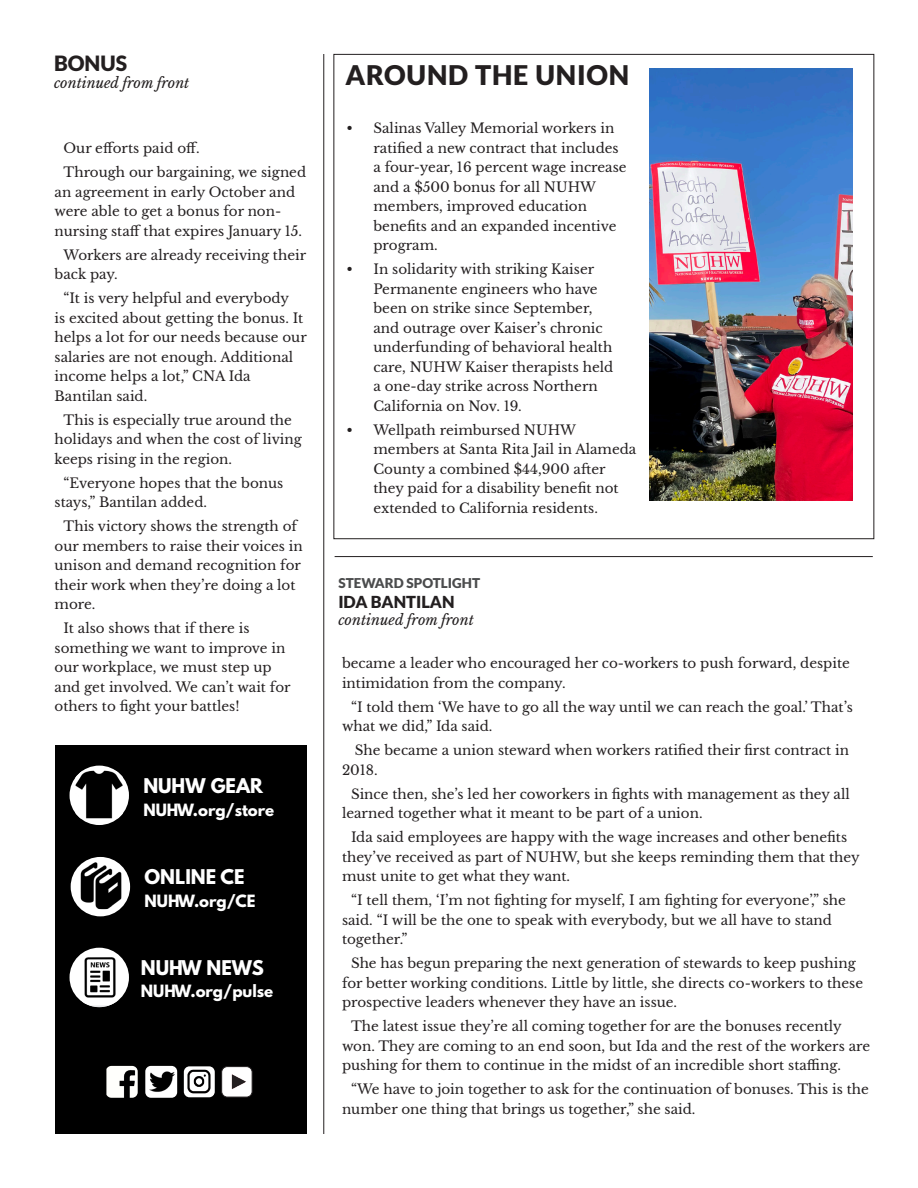
<style>
.page{position:relative;width:918px;height:1188px;background:#fff}
.page>*{position:absolute;margin:0;border:0;box-sizing:border-box;transform-origin:0 0}
.t1{font:900 27px "Lato";letter-spacing:.03em;color:#231f20}
.t2{font:900 21px "Lato";color:#231f20}
.t3{font:700 18px "League Spartan";color:#fff}
.t4{font:900 16.5px "Lato";color:#231f20}
.t5{font:700 15px "League Spartan";color:#fff}
.t6{font:italic 14.25px "Libre Baskerville";color:#231f20}
.t7{font:13.5px/19.5px "Libre Baskerville";color:#231f20}
.t8{font:900 13.5px "Lato";color:#4b4c4d}
</style>
<div class="page">
<hr style="left:323px;top:54px;width:1px;height:1080px;background:#231f20">
<hr style="left:335px;top:556px;width:538px;height:1px;background:#231f20">
<img style="left:650px;top:69px;width:203px;height:431px">
<div style="left:55px;top:745px;width:252px;height:389px;background:#000"></div>
<div style="left:71px;top:857px;width:59px;height:59px;background:#fff;border-radius:50%"></div>
<img style="left:78px;top:862px;width:47px;height:47px">
<div style="left:70px;top:948px;width:59px;height:59px;background:#fff;border-radius:50%"></div>
<img style="left:82px;top:957px;width:36px;height:50px">
<div style="left:70px;top:766px;width:59px;height:59px;background:#fff;border-radius:50%"></div>
<img style="left:75px;top:771px;width:48px;height:47px">
<img style="left:106px;top:1066px;width:32px;height:32px">
<div style="left:145px;top:1066px;width:32px;height:32px;background:#fff;border-radius:6px"></div>
<img style="left:150px;top:1071px;width:24px;height:21px">
<img style="left:184px;top:1066px;width:31px;height:31px">
<img style="left:223px;top:1067px;width:29px;height:30px">
<div style="left:221px;top:1066px;width:31px;height:31px;border:1px solid #231f20;border-radius:6px"></div>
<p class="t2" style="left:54px;top:51px;width:75px">BONUS</p>
<p class="t6" style="left:54px;top:74px;width:137px">continued from front</p>
<p class="t7" style="left:64px;top:139px;width:138px">Our efforts paid off.</p>
<p class="t7" style="left:55px;top:163px;width:253px;text-indent:9px">Through our bargaining, we signed an agreement in early October and were able to get a bonus for non&shy;nursing staff that expires January 15.</p>
<p class="t7" style="left:55px;top:245px;width:253px;text-indent:9px">Workers are already receiving their back pay.</p>
<p class="t7" style="left:55px;top:289px;width:254px;text-indent:9px">“It is very helpful and everybody<br>is excited about getting the bonus. It helps a lot for our needs because our salaries are not enough. Additional income helps a lot,” CNA Ida<br>Bantilan said.</p>
<p class="t7" style="left:55px;top:410px;width:249px;text-indent:9px">This is especially true around the holidays and when the cost of living keeps rising in the region.</p>
<p class="t7" style="left:55px;top:473px;width:230px;text-indent:9px">“Everyone hopes that the bonus stays,” Bantilan added.</p>
<p class="t7" style="left:55px;top:517px;width:250px;text-indent:9px">This victory shows the strength of our members to raise their voices in unison and demand recognition for their work when they’re doing a lot more.</p>
<p class="t7" style="left:55px;top:619px;width:238px;text-indent:9px">It also shows that if there is something we want to improve in our workplace, we must step up and get involved. We can’t wait for others to fight your battles!</p>
<p class="t3" style="left:143px;top:772px;width:121px">NUHW GEAR</p>
<p class="t5" style="left:143px;top:798px;width:132px">NUHW.org/store</p>
<p class="t3" style="left:145px;top:863px;width:102px">ONLINE CE</p>
<p class="t5" style="left:145px;top:889px;width:112px">NUHW.org/CE</p>
<p class="t3" style="left:141px;top:953px;width:125px">NUHW NEWS</p>
<p class="t5" style="left:141px;top:979px;width:134px">NUHW.org/pulse</p>
<p class="t1" style="left:345px;top:60px;width:285px">AROUND THE UNION</p>
<p class="t7" style="left:373px;top:119px;width:255px;text-indent:-27px">• Salinas Valley Memorial workers in ratified a new contract that includes a four-year, 16 percent wage increase and a $500 bonus for all NUHW members, improved education benefits and an expanded incentive program.</p>
<p class="t7" style="left:373px;top:260px;width:241px;text-indent:-27px">• In solidarity with striking Kaiser<br>Permanente engineers who have been on strike since September, and outrage over Kaiser’s chronic underfunding of behavioral health care, NUHW Kaiser therapists held a one-day strike across Northern<br>California on Nov. 19.</p>
<p class="t7" style="left:373px;top:420px;width:264px;text-indent:-27px">• Wellpath reimbursed NUHW members at Santa Rita Jail in Alameda County a combined $44,900 after they paid for a disability benefit not extended to California residents.</p>
<p class="t8" style="left:338px;top:575px;width:143px">STEWARD SPOTLIGHT</p>
<p class="t4" style="left:338px;top:592px;width:118px">IDA BANTILAN</p>
<p class="t6" style="left:338px;top:611px;width:137px">continued from front</p>
<p class="t7" style="left:342px;top:654px;width:509px">became a leader who encouraged her co-workers to push forward, despite intimidation from the company.</p>
<p class="t7" style="left:342px;top:697px;width:513px;text-indent:9px">“I told them ‘We have to go all the way until we can reach the goal.’ That’s what we did,” Ida said.</p>
<p class="t7" style="left:342px;top:741px;width:509px;text-indent:13px">She became a union steward when workers ratified their first contract in<br>2018.</p>
<p class="t7" style="left:342px;top:784px;width:509px;text-indent:9px">Since then, she’s led her coworkers in fights with management as they all learned together what it meant to be part of a union.</p>
<p class="t7" style="left:342px;top:828px;width:519px;text-indent:9px">Ida said employees are happy with the wage increases and other benefits they’ve received as part of NUHW, but she keeps reminding them that they must unite to get what they want.</p>
<p class="t7" style="left:342px;top:891px;width:505px;text-indent:9px">“I tell them, ‘I’m not fighting for myself, I am fighting for everyone’,” she said. “I will be the one to speak with everybody, but we all have to stand together.”</p>
<p class="t7" style="left:342px;top:954px;width:523px;text-indent:9px">She has begun preparing the next generation of stewards to keep pushing for better working conditions. Little by little, she directs co-workers to these prospective leaders whenever they have an issue.</p>
<p class="t7" style="left:342px;top:1017px;width:530px;text-indent:9px">The latest issue they’re all coming together for are the bonuses recently won. They are coming to an end soon, but Ida and the rest of the workers are pushing for them to continue in the midst of an incredible short staffing.</p>
<p class="t7" style="left:342px;top:1080px;width:528px;text-indent:9px">“We have to join together to ask for the continuation of bonuses. This is the number one thing that brings us together,” she said.</p>
</div>
